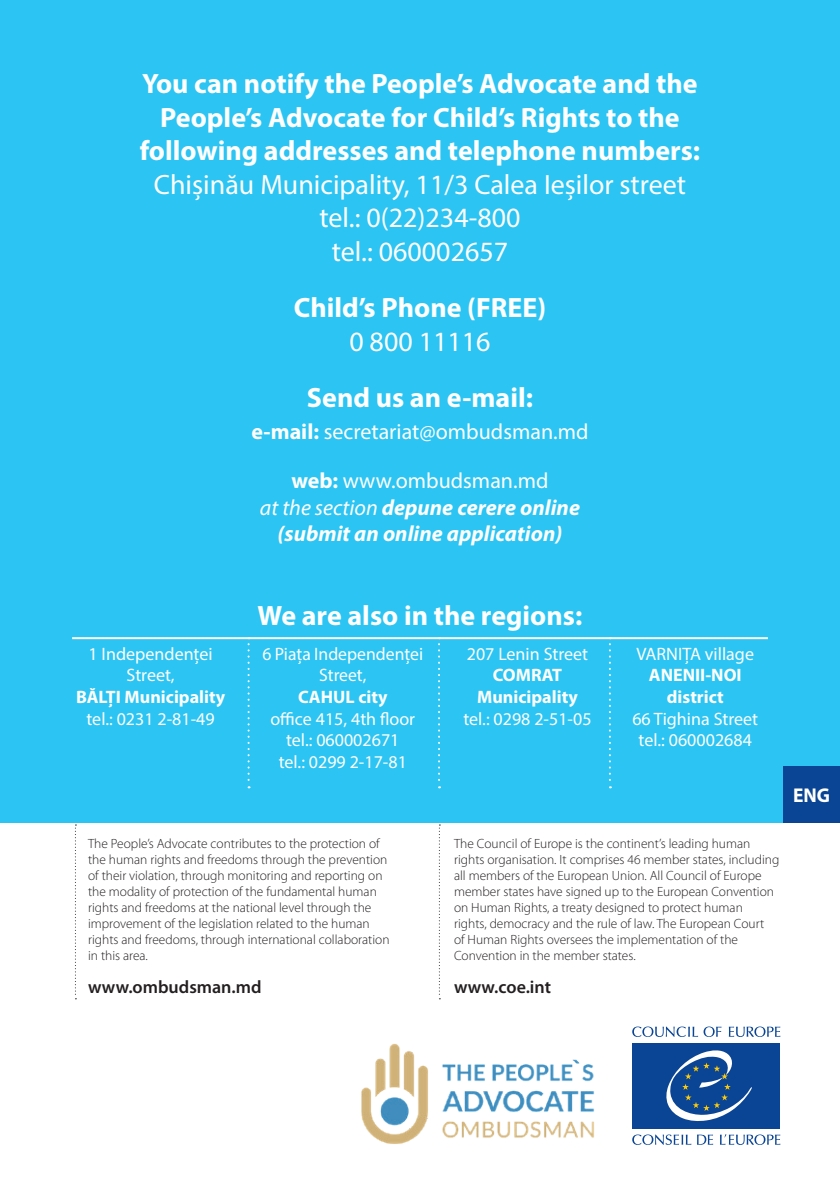
<style>
.page{position:relative;width:840px;height:1191px;background:#fff}
.page>*{position:absolute;margin:0;border:0;box-sizing:border-box;transform-origin:0 0}
.t1{font:700 28px/33.6px "Myriad Pro";color:#fff;text-align:center}
.t2{font:28px/33.6px "Myriad Pro";color:#fff;text-align:center}
.t3{font:italic 700 22px/26.4px "Myriad Pro";color:#fff;text-align:center}
.t4{font:22px "Myriad Pro";color:#fff}
.t5{font:700 20px "Myriad Pro";color:#fff}
.t6{font:18px/21.6px "Myriad Pro";color:#fff;text-align:center}
.t7{font:700 18px/21.6px "Myriad Pro";color:#fff;text-align:center}
.t8{font:600 18px "Myriad Pro";color:#231f20}
.t9{font:300 13.4px/16px "Myriad Pro";color:#231f20}
.s1{font-weight:700}
.s2{font-style:normal}
.s3{font-weight:400;font-style:normal}
.s4{font-weight:400}
</style>
<div class="page">
<div style="left:0;top:0;width:839px;height:822px;background:#2bc4f3"></div>
<svg style="left:438px;top:824px;width:2px;height:175px"></svg>
<svg style="left:75px;top:824px;width:1px;height:175px"></svg>
<hr style="left:72px;top:637px;width:695px;height:2px;background:#fff">
<svg style="left:438px;top:637px;width:2px;height:151px"></svg>
<svg style="left:247px;top:637px;width:2px;height:151px"></svg>
<svg style="left:608px;top:637px;width:2px;height:151px"></svg>
<svg style="left:703px;top:1026px;width:18px;height:11px"></svg>
<svg style="left:728px;top:1026px;width:52px;height:11px"></svg>
<svg style="left:632px;top:1026px;width:65px;height:11px"></svg>
<svg style="left:720px;top:1134px;width:60px;height:11px"></svg>
<svg style="left:632px;top:1134px;width:80px;height:11px"></svg>
<div style="left:632px;top:1042px;width:147px;height:86px;background:#094594"></div>
<svg style="left:666px;top:1050px;width:86px;height:71px"></svg>
<img style="left:361px;top:1043px;width:234px;height:101px">
<div style="left:782px;top:766px;width:57px;height:56px;background:#094594"></div>
<h1 class="t1" style="left:140px;top:66px;width:561px">You can notify the People’s Advocate and the<br>People’s Advocate for Child’s Rights to the following addresses and telephone numbers:</h1>
<h1 class="t2" style="left:154px;top:167px;width:533px">Chișinău Municipality, 11/3 Calea Ieșilor street tel.: 0(22)234-800<br>tel.: 060002657</h1>
<h1 class="t1" style="left:293px;top:290px;width:254px">Child’s Phone (FREE)</h1>
<h1 class="t2" style="left:349px;top:324px;width:143px">0 800 11116</h1>
<h1 class="t1" style="left:307px;top:380px;width:227px">Send us an e-mail:</h1>
<h2 class="t4" style="left:251px;top:418px;width:338px"><span class="s1">e-mail:</span> secretariat@ombudsman.md</h2>
<h2 class="t3" style="left:260px;top:467px;width:321px"><span class="s2">web:</span> <span class="s3">www.ombudsman.md<br></span><span class="s4">at the section</span> depune cerere online (submit an online application)</h2>
<h3 class="t6" style="left:88px;top:642px;width:126px">1 Independenței<br>Street,</h3>
<h3 class="t7" style="left:76px;top:685px;width:151px">BĂLȚI Municipality</h3>
<h3 class="t6" style="left:86px;top:707px;width:130px">tel.: 0231 2-81-49</h3>
<h1 class="t1" style="left:257px;top:598px;width:326px">We are also in the regions:</h1>
<h3 class="t6" style="left:262px;top:642px;width:162px">6 Piața Independenței<br>Street,</h3>
<h3 class="t7" style="left:298px;top:685px;width:91px">CAHUL city</h3>
<h3 class="t6" style="left:270px;top:707px;width:146px">office 415, 4th floor tel.: 060002671<br>tel.: 0299 2-17-81</h3>
<h3 class="t6" style="left:466px;top:642px;width:123px">207 Lenin Street</h3>
<h3 class="t7" style="left:477px;top:664px;width:102px">COMRAT<br>Municipality</h3>
<h3 class="t6" style="left:463px;top:707px;width:130px">tel.: 0298 2-51-05</h3>
<h3 class="t6" style="left:636px;top:642px;width:119px">VARNIȚA village</h3>
<h3 class="t7" style="left:648px;top:664px;width:94px">ANENII-NOI district</h3>
<h3 class="t6" style="left:632px;top:707px;width:127px">66 Tighina Street tel.: 060002684</h3>
<p class="t9" style="left:88px;top:835px;width:303px">The People’s Advocate contributes to the protection of the human rights and freedoms through the prevention of their violation, through monitoring and reporting on the modality of protection of the fundamental human rights and freedoms at the national level through the improvement of the legislation related to the human rights and freedoms, through international collaboration in this area.</p>
<h3 class="t8" style="left:88px;top:977px;width:175px">www.ombudsman.md</h3>
<p class="t9" style="left:454px;top:835px;width:326px">The Council of Europe is the continent’s leading human rights organisation. It comprises 46 member states, including all members of the European Union. All Council of Europe member states have signed up to the European Convention on Human Rights, a treaty designed to protect human<br>rights, democracy and the rule of law. The European Court<br>of Human Rights oversees the implementation of the Convention in the member states.</p>
<h3 class="t8" style="left:454px;top:977px;width:98px">www.coe.int</h3>
<h3 class="t5" style="left:792px;top:782px;width:38px">ENG</h3>
</div>
